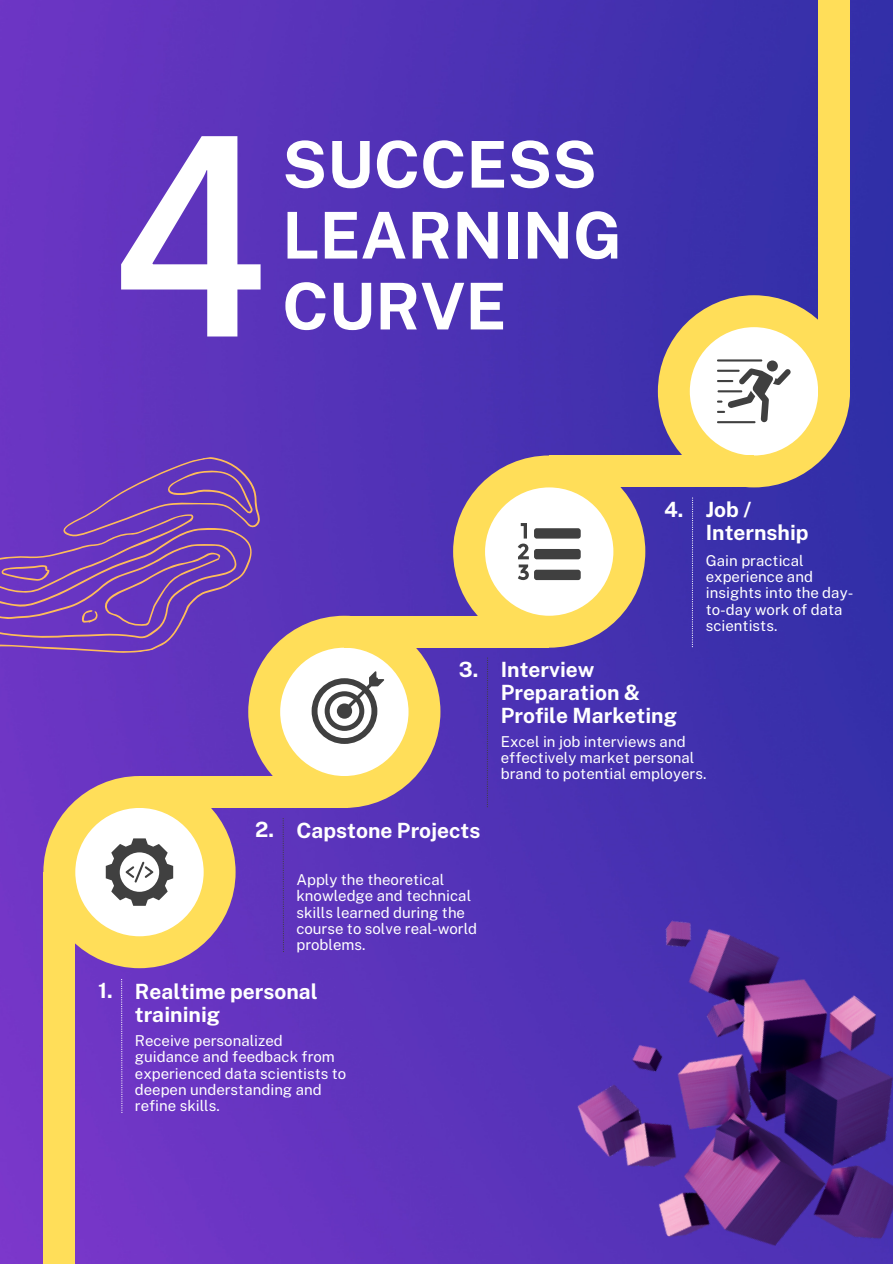
<style>
.page{position:relative;width:893px;height:1264px;background:#fff}
.page>*{position:absolute;margin:0;border:0;box-sizing:border-box;transform-origin:0 0}
.t1{font:262.5px "Luciole";color:#fff}
.t2{font:700 64.5px/70.8px "Public Sans";color:#fff}
.t3{font:700 21px/23.1px "Public Sans";color:#fff}
.t4{font:15px/16.4px "Public Sans";color:#fff}
</style>
<div class="page">
<img style="left:0;top:0;width:892px;height:1263px">
<div style="left:43px;top:776px;width:192px;height:192px;background:#ffde59;border-radius:50%"></div>
<div style="left:75px;top:808px;width:129px;height:128px;background:#fff;border-radius:50%"></div>
<div style="left:248px;top:615px;width:192px;height:193px;background:#ffde59;border-radius:50%"></div>
<div style="left:139px;top:776px;width:209px;height:32px;background:#ffde59"></div>
<div style="left:280px;top:647px;width:128px;height:129px;background:#fff;border-radius:50%"></div>
<div style="left:453px;top:455px;width:192px;height:192px;background:#ffde59;border-radius:50%"></div>
<div style="left:485px;top:487px;width:128px;height:128px;background:#fff;border-radius:50%"></div>
<div style="left:344px;top:615px;width:205px;height:32px;background:#ffde59"></div>
<div style="left:657px;top:295px;width:193px;height:192px;background:#ffde59;border-radius:50%"></div>
<div style="left:689px;top:327px;width:129px;height:128px;background:#fff;border-radius:50%"></div>
<div style="left:549px;top:455px;width:205px;height:32px;background:#ffde59"></div>
<div style="left:43px;top:872px;width:32px;height:391px;background:#ffde59"></div>
<div style="left:818px;top:0;width:32px;height:391px;background:#ffde59"></div>
<svg style="left:106px;top:838px;width:67px;height:67px"></svg>
<div style="left:534px;top:528px;width:46px;height:10px;background:#404040;border-radius:3px"></div>
<div style="left:534px;top:549px;width:46px;height:10px;background:#404040;border-radius:3px"></div>
<div style="left:534px;top:569px;width:46px;height:11px;background:#404040;border-radius:3px"></div>
<svg style="left:517px;top:523px;width:12px;height:57px"></svg>
<svg style="left:717px;top:359px;width:73px;height:64px"></svg>
<svg style="left:311px;top:671px;width:73px;height:73px"></svg>
<svg style="left:121px;top:979px;width:1px;height:133px"></svg>
<svg style="left:282px;top:818px;width:2px;height:134px"></svg>
<svg style="left:487px;top:657px;width:1px;height:150px"></svg>
<svg style="left:691px;top:497px;width:2px;height:150px"></svg>
<img style="left:520px;top:883px;width:372px;height:380px">
<svg style="left:0;top:450px;width:279px;height:242px;background:#6f3fb7"></svg>
<p class="t1" style="left:108px;top:129px;width:172px">4</p>
<h1 class="t2" style="left:282px;top:129px;width:341px">SUCCESS<br>LEARNING<br>CURVE</h1>
<p class="t3" style="left:98px;top:979px;width:16px">1.</p>
<h2 class="t3" style="left:459px;top:657px;width:21px">3.</h2>
<p class="t3" style="left:255px;top:818px;width:20px">2.</p>
<h2 class="t3" style="left:296px;top:818px;width:185px">Capstone Projects</h2>
<h2 class="t4" style="left:296px;top:871px;width:182px">Apply the theoretical knowledge and technical skills learned during the course to solve real-world problems.</h2>
<p class="t3" style="left:135px;top:979px;width:184px">Realtime personal traininig</p>
<p class="t4" style="left:135px;top:1032px;width:213px">Receive personalized guidance and feedback from experienced data scientists to deepen understanding and refine skills.</p>
<h2 class="t3" style="left:664px;top:497px;width:21px">4.</h2>
<p class="t3" style="left:705px;top:498px;width:104px">Job /<br>Internship</p>
<p class="t4" style="left:705px;top:552px;width:149px">Gain practical experience and insights into the day&shy;to-day work of data scientists.</p>
<p class="t3" style="left:500px;top:658px;width:178px">Interview<br>Preparation &amp;<br>Profile Marketing</p>
<h2 class="t4" style="left:500px;top:733px;width:207px">Excel in job interviews and effectively market personal brand to potential employers.</h2>
</div>
